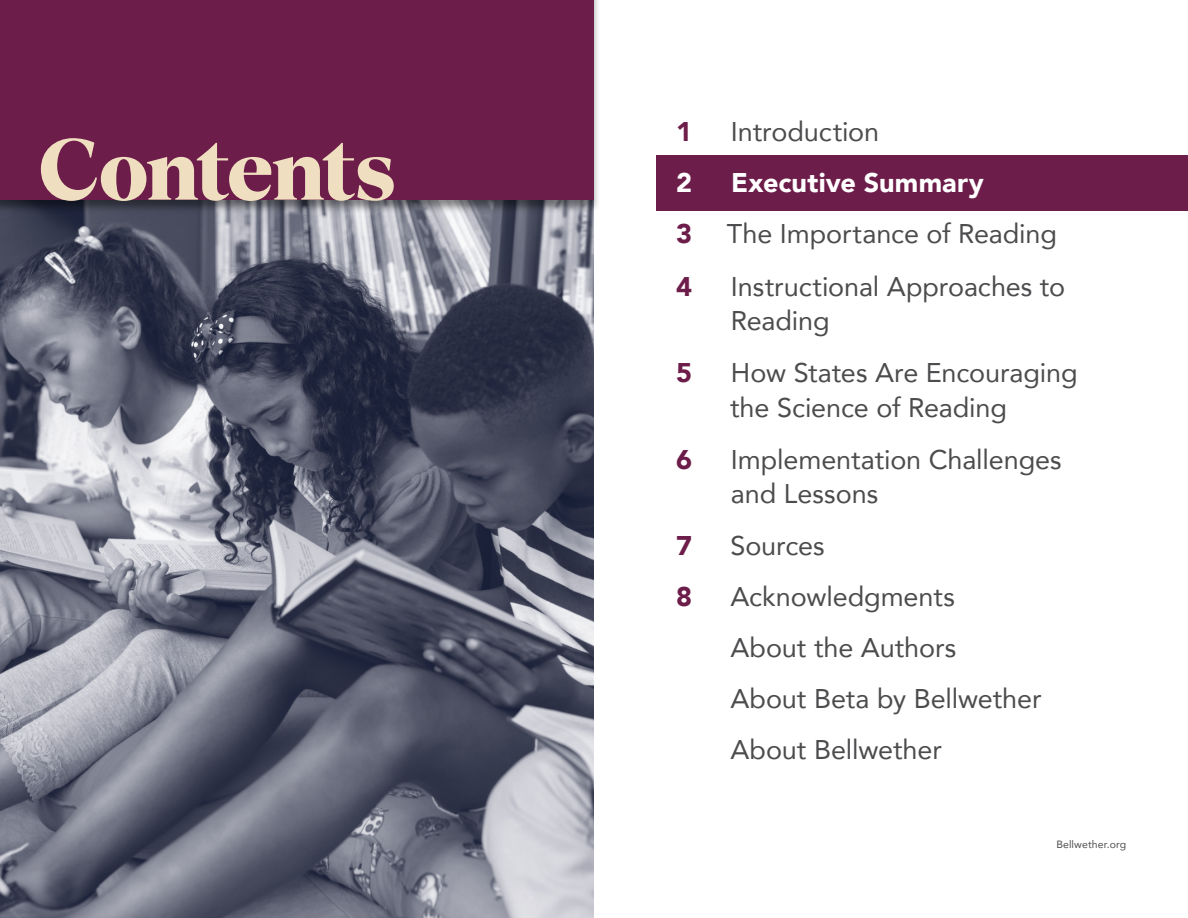
<style>
.page{position:relative;width:1188px;height:918px;background:#fff}
.page>*{position:absolute;margin:0;border:0;box-sizing:border-box;transform-origin:0 0}
.t1{font:800 90px "Teodor";letter-spacing:-.025em;color:#f0dec0}
.t2{font:27px/51px "Avenir";letter-spacing:-.005em;color:#4c4c4e}
.t3{font:900 27px "Avenir";letter-spacing:.005em;color:#fff}
.t4{font:900 27px/51px "Avenir";color:#6d1d49}
.t5{font:10.5px "Avenir";letter-spacing:.01em;color:#4c4c4e}
</style>
<div class="page">
<img style="left:0;top:214px;width:594px;height:704px">
<div style="left:0;top:0;width:601px;height:214px;background:#000;opacity:.45"></div>
<div style="left:0;top:0;width:594px;height:200px;background:#6d1d49"></div>
<div style="left:657px;top:156px;width:531px;height:55px;background:#6d1d49"></div>
<h1 class="t1" style="left:37px;top:102px;width:360px">Contents</h1>
<p class="t4" style="left:676px;top:105px;width:17px">1</p>
<p class="t3" style="left:676px;top:159px;width:17px">2</p>
<p class="t4" style="left:676px;top:207px;width:17px">3</p>
<p class="t4" style="left:676px;top:260px;width:17px">4</p>
<p class="t4" style="left:676px;top:347px;width:17px">5</p>
<p class="t4" style="left:676px;top:433px;width:17px">6</p>
<p class="t4" style="left:676px;top:520px;width:17px">7<br>8</p>
<p class="t2" style="left:731px;top:105px;width:150px">Introduction</p>
<p class="t3" style="left:731px;top:159px;width:254px">Executive Summary</p>
<p class="t2" style="left:727px;top:206px;width:340px;line-height:52.9px">The Importance of Reading<br>Instructional Approaches to</p>
<p class="t2" style="left:731px;top:295px;width:100px">Reading</p>
<p class="t2" style="left:730px;top:355px;width:349px;line-height:34.5px">How States Are Encouraging the Science of Reading</p>
<p class="t2" style="left:731px;top:441px;width:332px;line-height:34.5px">Implementation Challenges and Lessons</p>
<p class="t2" style="left:730px;top:519px;width:313px">Sources<br>Acknowledgments<br>About the Authors<br>About Beta by Bellwether<br>About Bellwether</p>
<p class="t5" style="left:1056px;top:835px;width:71px">Bellwether.org</p>
</div>
